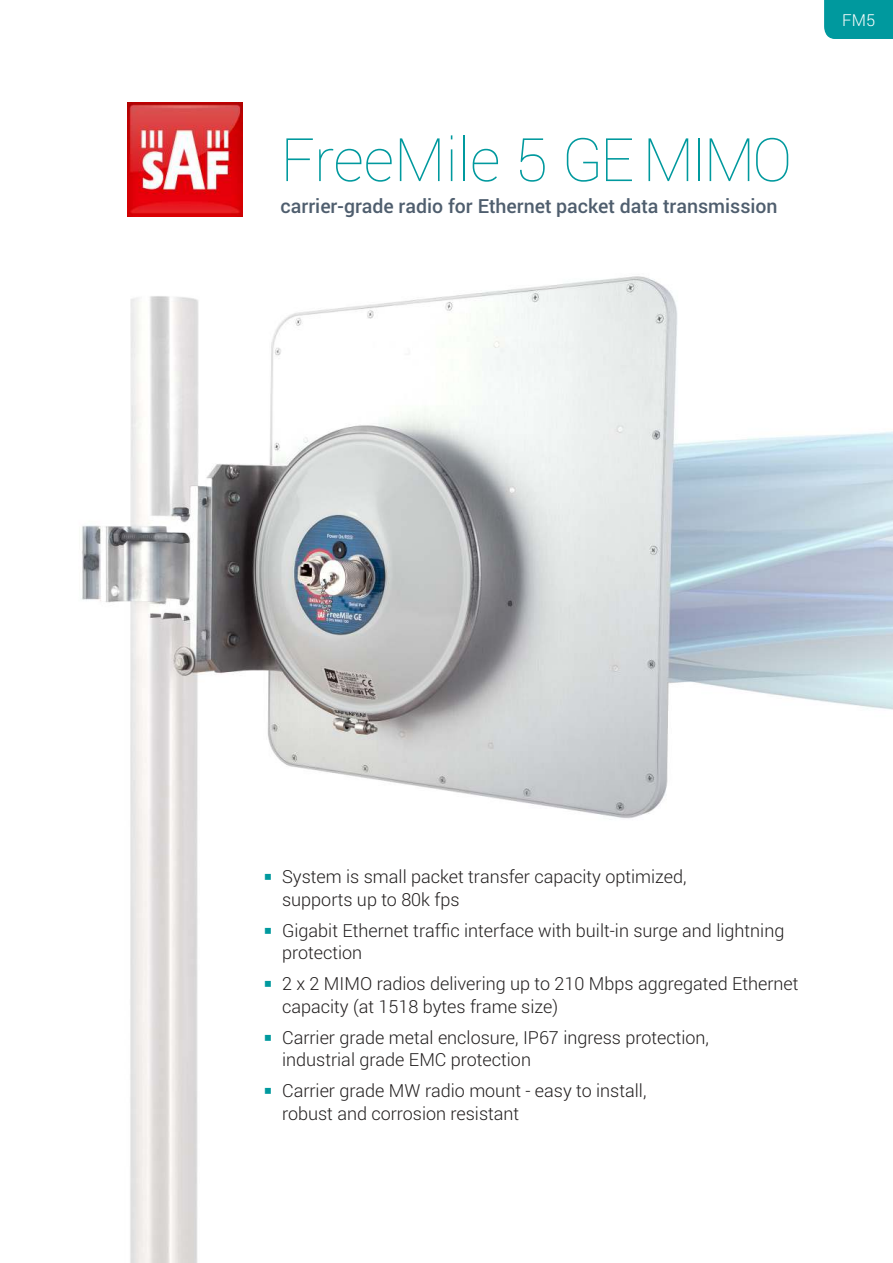
<style>
.page{position:relative;width:893px;height:1263px;background:#fff}
.page>*{position:absolute;margin:0;border:0;box-sizing:border-box;transform-origin:0 0}
.t1{font:100 60px "Roboto";letter-spacing:-.01em;color:#00999e}
.t2{font:500 19.5px "Roboto";color:#4f5e6e}
.t3{font:300 18px/22.5px "Roboto";color:#221f1f}
.t4{font:300 16.5px "Roboto";color:#fff}
</style>
<div class="page">
<img style="left:82px;top:276px;width:811px;height:987px">
<div style="left:824px;top:0;width:69px;height:39px;background:#00999e"></div>
<img style="left:128px;top:102px;width:115px;height:115px">
<svg style="left:265px;top:874px;width:14px;height:7px"></svg>
<svg style="left:265px;top:928px;width:14px;height:7px"></svg>
<svg style="left:265px;top:981px;width:14px;height:7px"></svg>
<svg style="left:265px;top:1035px;width:14px;height:7px"></svg>
<svg style="left:265px;top:1088px;width:14px;height:7px"></svg>
<h1 class="t1" style="left:281px;top:125px;width:513px">FreeMile 5 GE MIMO</h1>
<p class="t2" style="left:281px;top:198px;width:499px">carrier-grade radio for Ethernet packet data transmission</p>
<p class="t4" style="left:842px;top:13px;width:35px">LUM</p>
<p class="t4" style="left:842px;top:13px;width:34px">FM5</p>
<p class="t3" style="left:282px;top:867px;width:406px">System is small packet transfer capacity optimized, supports up to 80k fps</p>
<p class="t3" style="left:282px;top:919px;width:504px">Gigabit Ethernet traffic interface with built-in surge and lightning protection</p>
<p class="t3" style="left:282px;top:974px;width:518px">2 x 2 MIMO radios delivering up to 210 Mbps aggregated Ethernet capacity (at 1518 bytes frame size)</p>
<p class="t3" style="left:282px;top:1027px;width:428px">Carrier grade metal enclosure, IP67 ingress protection, industrial grade EMC protection</p>
<p class="t3" style="left:282px;top:1079px;width:366px">Carrier grade MW radio mount - easy to install, robust and corrosion resistant</p>
</div>
